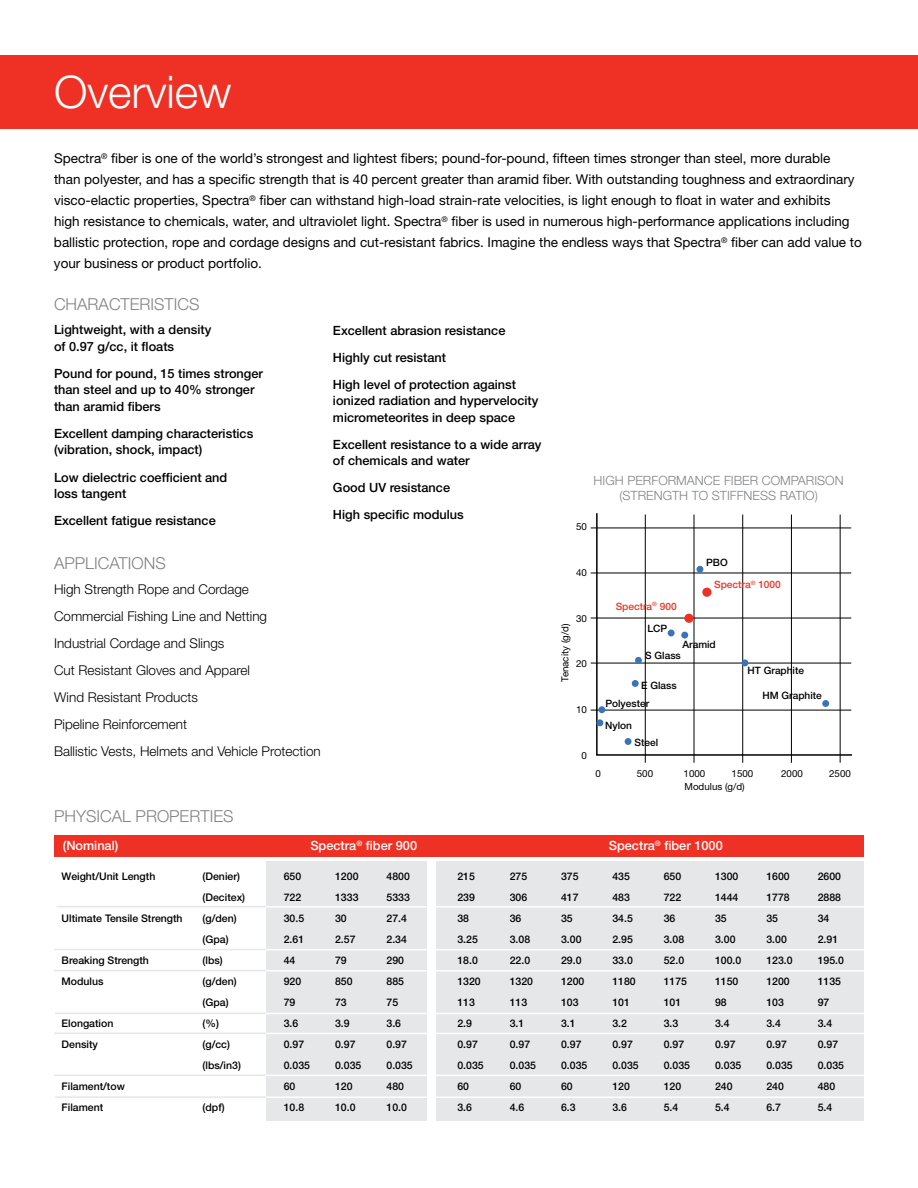
<style>
.page{position:relative;width:918px;height:1188px;background:#fff}
.page>*{position:absolute;margin:0;border:0;box-sizing:border-box;transform-origin:0 0}
.t1{font:300 45px "Helvetica Neue";color:#fff}
.t2{font:300 16.5px "Helvetica Neue";color:#808285}
.t3{font:13.5px/21px "Helvetica Neue";color:#000}
.t4{font:300 13.5px/27px "Helvetica Neue";color:#000}
.t5{font:500 12.75px/16.5px "Helvetica Neue";color:#000}
.t6{font:300 12.75px/15px "Helvetica Neue";color:#808285;text-align:center}
.t7{font:500 12.75px "Helvetica Neue";color:#fff}
.t8{font:500 10.5px/21px "Helvetica Neue";color:#000}
.t9{font:500 10.2px/17.4px "Helvetica Neue";color:#000}
.t10{font:500 10.2px "Helvetica Neue";color:#ee3124}
.t11{font:9.75px "Helvetica Neue";color:#000}
</style>
<div class="page">
<div style="left:0;top:56px;width:918px;height:73px;background:#ee3124"></div>
<div style="left:436px;top:861px;width:428px;height:260px;background:#e6e7e8"></div>
<div style="left:54px;top:835px;width:810px;height:21px;background:#ee3124"></div>
<div style="left:266px;top:861px;width:160px;height:260px;background:#e6e7e8"></div>
<hr style="left:176px;top:906px;width:690px;height:2px;background:#fff">
<hr style="left:174px;top:949px;width:692px;height:1px;background:#fff">
<hr style="left:174px;top:970px;width:692px;height:2px;background:#fff">
<hr style="left:175px;top:1013px;width:691px;height:1px;background:#fff">
<hr style="left:174px;top:1033px;width:692px;height:1px;background:#fff">
<hr style="left:174px;top:1075px;width:692px;height:1px;background:#fff">
<hr style="left:175px;top:1097px;width:691px;height:1px;background:#fff">
<hr style="left:55px;top:1096px;width:211px;height:2px;background:#e6e7e8">
<hr style="left:54px;top:1074px;width:212px;height:2px;background:#e6e7e8">
<hr style="left:54px;top:1033px;width:212px;height:1px;background:#e6e7e8">
<hr style="left:55px;top:1013px;width:211px;height:1px;background:#e6e7e8">
<hr style="left:54px;top:970px;width:212px;height:1px;background:#e6e7e8">
<hr style="left:54px;top:949px;width:212px;height:1px;background:#e6e7e8">
<hr style="left:57px;top:906px;width:209px;height:1px;background:#e6e7e8">
<svg style="left:595px;top:513px;width:257px;height:243px"></svg>
<hr style="left:645px;top:515px;width:1px;height:248px;background:#000">
<hr style="left:694px;top:515px;width:1px;height:248px;background:#000">
<hr style="left:742px;top:515px;width:1px;height:248px;background:#000">
<hr style="left:791px;top:515px;width:1px;height:248px;background:#000">
<hr style="left:840px;top:515px;width:1px;height:248px;background:#000">
<hr style="left:591px;top:528px;width:260px;height:1px;background:#000">
<hr style="left:591px;top:710px;width:260px;height:1px;background:#000">
<hr style="left:591px;top:663px;width:260px;height:1px;background:#000">
<hr style="left:591px;top:618px;width:260px;height:1px;background:#000">
<hr style="left:591px;top:573px;width:260px;height:1px;background:#000">
<div style="left:702px;top:588px;width:10px;height:9px;background:#ee3124;border-radius:50%"></div>
<div style="left:684px;top:614px;width:10px;height:9px;background:#ee3124;border-radius:50%"></div>
<div style="left:681px;top:632px;width:7px;height:7px;background:#3b73b9;border-radius:50%"></div>
<div style="left:668px;top:630px;width:7px;height:6px;background:#3b73b9;border-radius:50%"></div>
<div style="left:635px;top:657px;width:7px;height:7px;background:#3b73b9;border-radius:50%"></div>
<div style="left:632px;top:680px;width:7px;height:7px;background:#3b73b9;border-radius:50%"></div>
<div style="left:598px;top:706px;width:7px;height:7px;background:#3b73b9;border-radius:50%"></div>
<div style="left:596px;top:719px;width:7px;height:7px;background:#3b73b9;border-radius:50%"></div>
<div style="left:625px;top:738px;width:7px;height:7px;background:#3b73b9;border-radius:50%"></div>
<div style="left:697px;top:566px;width:6px;height:7px;background:#3b73b9;border-radius:50%"></div>
<div style="left:741px;top:659px;width:7px;height:7px;background:#3b73b9;border-radius:50%"></div>
<div style="left:822px;top:700px;width:7px;height:7px;background:#3b73b9;border-radius:50%"></div>
<h1 class="t1" style="left:54px;top:64px;width:179px">Overview</h1>
<p class="t3" style="left:54px;top:148px;width:809px">Spectra<sup>®</sup> fiber is one of the world’s strongest and lightest fibers; pound-for-pound, fifteen times stronger than steel, more durable<br>than polyester, and has a specific strength that is 40 percent greater than aramid fiber. With outstanding toughness and extraordinary visco-elactic properties, Spectra<sup>®</sup> fiber can withstand high-load strain-rate velocities, is light enough to float in water and exhibits<br>high resistance to chemicals, water, and ultraviolet light. Spectra<sup>®</sup> fiber is used in numerous high-performance applications including ballistic protection, rope and cordage designs and cut-resistant fabrics. Imagine the endless ways that Spectra<sup>®</sup> fiber can add value to your business or product portfolio.</p>
<h2 class="t2" style="left:54px;top:294px;width:147px">CHARACTERISTICS</h2>
<p class="t5" style="left:54px;top:322px;width:159px">Lightweight, with a density of 0.97 g/cc, it floats</p>
<p class="t5" style="left:54px;top:365px;width:211px">Pound for pound, 15 times stronger than steel and up to 40% stronger than aramid fibers</p>
<p class="t5" style="left:54px;top:425px;width:201px">Excellent damping characteristics (vibration, shock, impact)</p>
<p class="t5" style="left:54px;top:469px;width:175px">Low dielectric coefficient and loss tangent</p>
<p class="t5" style="left:54px;top:512px;width:163px">Excellent fatigue resistance</p>
<h2 class="t2" style="left:54px;top:553px;width:113px">APPLICATIONS</h2>
<p class="t4" style="left:54px;top:575px;width:268px">High Strength Rope and Cordage<br>Commercial Fishing Line and Netting<br>Industrial Cordage and Slings<br>Cut Resistant Gloves and Apparel<br>Wind Resistant Products<br>Pipeline Reinforcement<br>Ballistic Vests, Helmets and Vehicle Protection</p>
<p class="t5" style="left:333px;top:316px;width:185px;line-height:27px">Excellent abrasion resistance<br>Highly cut resistant<br>High level of protection against</p>
<p class="t5" style="left:333px;top:392px;width:207px">ionized radiation and hypervelocity micrometeorites in deep space</p>
<p class="t5" style="left:333px;top:436px;width:210px">Excellent resistance to a wide array of chemicals and water</p>
<p class="t5" style="left:333px;top:474px;width:132px;line-height:27px">Good UV resistance<br>High specific modulus</p>
<p class="t6" style="left:594px;top:473px;width:252px">HIGH PERFORMANCE FIBER COMPARISON (STRENGTH TO STIFFNESS RATIO)</p>
<p class="t11" style="left:576px;top:521px;width:12px">50</p>
<p class="t11" style="left:576px;top:567px;width:12px">40</p>
<p class="t11" style="left:576px;top:612px;width:12px">30</p>
<p class="t11" style="left:576px;top:658px;width:12px">20</p>
<p class="t11" style="left:576px;top:704px;width:12px">10</p>
<p class="t11" style="left:581px;top:750px;width:7px">0</p>
<p class="t11" style="left:559px;top:682px;width:60px;rotate:-90deg">Tenacity (g/d)</p>
<p class="t9" style="left:706px;top:554px;width:23px">PBO</p>
<p class="t10" style="left:616px;top:600px;width:63px">Spectra<sup>®</sup> 900</p>
<p class="t9" style="left:647px;top:619px;width:21px">LCP</p>
<p class="t10" style="left:714px;top:579px;width:68px">Spectra<sup>®</sup> 1000</p>
<p class="t9" style="left:682px;top:636px;width:35px">Aramid</p>
<p class="t9" style="left:645px;top:646px;width:37px">S Glass</p>
<p class="t9" style="left:605px;top:677px;width:73px;text-indent:36px">E Glass<br>Polyester</p>
<p class="t9" style="left:605px;top:716px;width:28px">Nylon</p>
<p class="t9" style="left:635px;top:734px;width:25px">Steel</p>
<p class="t9" style="left:748px;top:662px;width:58px">HT Graphite</p>
<p class="t9" style="left:762px;top:687px;width:61px">HM Graphite</p>
<p class="t11" style="left:596px;top:767px;width:7px">0</p>
<p class="t11" style="left:637px;top:767px;width:18px">500</p>
<p class="t11" style="left:684px;top:767px;width:23px">1000</p>
<p class="t11" style="left:732px;top:767px;width:23px">1500</p>
<p class="t11" style="left:781px;top:767px;width:23px">2000</p>
<p class="t11" style="left:829px;top:767px;width:23px">2500</p>
<p class="t11" style="left:685px;top:781px;width:62px">Modulus (g/d)</p>
<h2 class="t2" style="left:54px;top:806px;width:181px">PHYSICAL PROPERTIES</h2>
<p class="t7" style="left:63px;top:838px;width:57px">(Nominal)</p>
<p class="t7" style="left:310px;top:838px;width:108px">Spectra<sup>®</sup> fiber 900</p>
<p class="t7" style="left:609px;top:838px;width:115px">Spectra<sup>®</sup> fiber 1000</p>
<p class="t8" style="left:62px;top:866px;width:95px">Weight/Unit Length</p>
<p class="t8" style="left:203px;top:866px;width:44px">(Denier) (Decitex)</p>
<p class="t8" style="left:62px;top:908px;width:122px">Ultimate Tensile Strength</p>
<p class="t8" style="left:203px;top:908px;width:36px">(g/den) (Gpa)</p>
<p class="t8" style="left:62px;top:950px;width:89px">Breaking Strength</p>
<p class="t8" style="left:203px;top:950px;width:22px">(lbs)</p>
<p class="t8" style="left:62px;top:971px;width:44px">Modulus</p>
<p class="t8" style="left:203px;top:971px;width:36px">(g/den) (Gpa)</p>
<p class="t8" style="left:62px;top:1013px;width:53px">Elongation</p>
<p class="t8" style="left:203px;top:1013px;width:18px">(%)</p>
<p class="t8" style="left:62px;top:1034px;width:38px">Density</p>
<p class="t8" style="left:203px;top:1034px;width:40px">(g/cc) (lbs/in3)</p>
<p class="t8" style="left:62px;top:1076px;width:65px">Filament/tow<br>Filament</p>
<p class="t8" style="left:284px;top:866px;width:28px">650<br>722<br>30.5<br>2.61<br>44<br>920<br>79<br>3.6<br>0.97<br>0.035<br>60<br>10.8</p>
<p class="t8" style="left:335px;top:866px;width:28px">1200<br>1333<br>30<br>2.57<br>79<br>850<br>73<br>3.9<br>0.97<br>0.035<br>120<br>10.0</p>
<p class="t8" style="left:387px;top:866px;width:28px">4800<br>5333<br>27.4<br>2.34<br>290<br>885<br>75<br>3.6<br>0.97<br>0.035<br>480<br>10.0</p>
<p class="t8" style="left:457px;top:866px;width:28px">215<br>239<br>38<br>3.25<br>18.0<br>1320<br>113<br>2.9<br>0.97<br>0.035<br>60<br>3.6</p>
<p class="t8" style="left:510px;top:866px;width:28px">275<br>306<br>36<br>3.08<br>22.0<br>1320<br>113<br>3.1<br>0.97<br>0.035<br>60<br>4.6</p>
<p class="t8" style="left:561px;top:866px;width:28px">375<br>417<br>35<br>3.00<br>29.0<br>1200<br>103<br>3.1<br>0.97<br>0.035<br>60<br>6.3</p>
<p class="t8" style="left:612px;top:866px;width:28px">435<br>483<br>34.5<br>2.95<br>33.0<br>1180<br>101<br>3.2<br>0.97<br>0.035<br>120<br>3.6</p>
<p class="t8" style="left:664px;top:866px;width:28px">650<br>722<br>36<br>3.08<br>52.0<br>1175<br>101<br>3.3<br>0.97<br>0.035<br>120<br>5.4</p>
<p class="t8" style="left:766px;top:866px;width:28px">1600<br>1778<br>35<br>3.00<br>123.0<br>1200<br>103<br>3.4<br>0.97<br>0.035<br>240<br>6.7</p>
<p class="t8" style="left:715px;top:866px;width:28px">1300<br>1444<br>35<br>3.00<br>100.0<br>1150<br>98<br>3.4<br>0.97<br>0.035<br>240<br>5.4</p>
<p class="t8" style="left:818px;top:866px;width:28px">2600<br>2888<br>34<br>2.91<br>195.0<br>1135<br>97<br>3.4<br>0.97<br>0.035<br>480<br>5.4</p>
<p class="t8" style="left:203px;top:1097px;width:23px">(dpf)</p>
</div>
